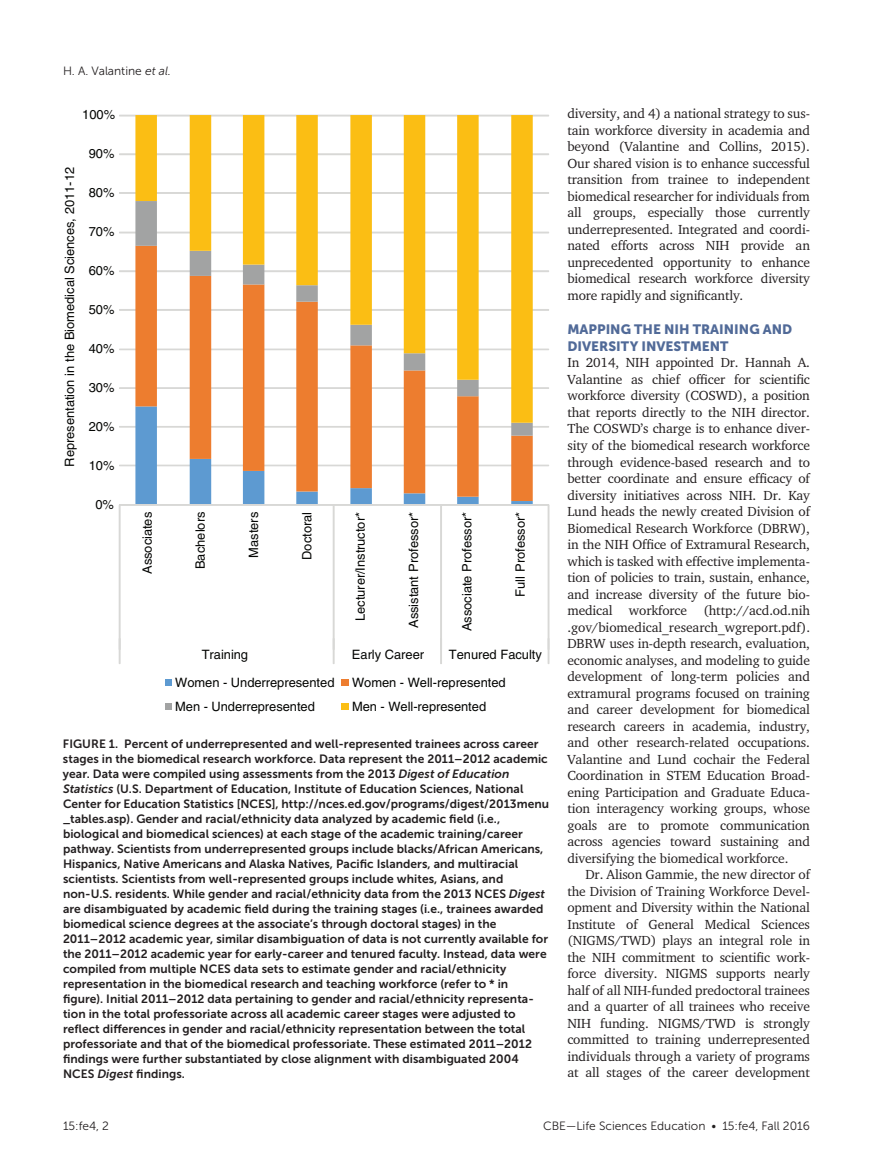
<style>
.page{position:relative;width:891px;height:1175px;background:#fff}
.page>*{position:absolute;margin:0;border:0;box-sizing:border-box;transform-origin:0 0}
.ParaFL{font:13.5px/16.5px "Charter IT Cby BT";letter-spacing:-.01em;color:#231f20;text-align:justify}
.Para{font:13.5px/16.5px "Charter IT Cby BT";letter-spacing:-.01em;color:#231f20;text-align:justify}
.t1{font:13.5px/16.5px "Museo Sans 900";color:#516a98}
.graphic{font:12.9px "Helvetica";color:#040503}
.FigCaption{font:12px/15px "Museo Sans 700";letter-spacing:.005em;color:#231f20}
.t2{font:12px "Museo Sans 300";color:#231f20}
.s1{font-style:italic}
</style>
<div class="page">
<hr style="left:119px;top:115px;width:430px;height:1px;background:#d8d8d6">
<hr style="left:119px;top:153px;width:430px;height:2px;background:#d8d8d6">
<hr style="left:119px;top:192px;width:430px;height:2px;background:#d8d8d6">
<hr style="left:119px;top:232px;width:430px;height:1px;background:#d8d8d6">
<hr style="left:119px;top:270px;width:430px;height:2px;background:#d8d8d6">
<hr style="left:119px;top:309px;width:430px;height:2px;background:#d8d8d6">
<div style="left:119px;top:348px;width:430px;height:2px;background:#d8d8d6;border:1px solid #d8d8d6"></div>
<hr style="left:119px;top:387px;width:430px;height:2px;background:#d8d8d6">
<hr style="left:119px;top:426px;width:430px;height:1px;background:#d8d8d6">
<div style="left:119px;top:464px;width:430px;height:2px;background:#d8d8d6;border:1px solid #d8d8d6"></div>
<svg style="left:135px;top:501px;width:398px;height:3px"></svg>
<svg style="left:135px;top:435px;width:398px;height:66px"></svg>
<svg style="left:135px;top:423px;width:398px;height:12px"></svg>
<svg style="left:135px;top:115px;width:398px;height:308px"></svg>
<div style="left:119px;top:504px;width:430px;height:2px;border:1px solid #d8d8d6"></div>
<div style="left:548px;top:504px;width:1px;height:146px;border:1px solid #d8d8d6"></div>
<div style="left:440px;top:504px;width:2px;height:146px;border:1px solid #d8d8d6"></div>
<div style="left:333px;top:504px;width:2px;height:146px;border:1px solid #d8d8d6"></div>
<div style="left:119px;top:504px;width:2px;height:146px;border:1px solid #d8d8d6"></div>
<svg style="left:548px;top:638px;width:1px;height:26px"></svg>
<div style="left:440px;top:638px;width:2px;height:26px;border:1px solid #d8d8d6"></div>
<div style="left:333px;top:638px;width:2px;height:26px;border:1px solid #d8d8d6"></div>
<div style="left:119px;top:638px;width:2px;height:26px;border:1px solid #d8d8d6"></div>
<div style="left:165px;top:679px;width:7px;height:7px;background:#5d9ad1"></div>
<div style="left:342px;top:679px;width:7px;height:7px;background:#ed7d2f"></div>
<div style="left:165px;top:703px;width:7px;height:7px;background:#a2a3a3"></div>
<div style="left:342px;top:703px;width:7px;height:7px;background:#fbbe14"></div>
<p class="t2" style="left:63px;top:65px;width:110px">H. A. Valantine <span class="s1">et al.</span></p>
<p class="graphic" style="left:82px;top:107px;width:34px">100%</p>
<p class="graphic" style="left:62px;top:467px;width:301px;rotate:-90deg">Representation in the Biomedical Sciences, 2011-12</p>
<p class="graphic" style="left:89px;top:146px;width:27px">90%</p>
<p class="graphic" style="left:89px;top:185px;width:27px">80%</p>
<p class="graphic" style="left:89px;top:224px;width:27px">70%</p>
<p class="graphic" style="left:89px;top:263px;width:27px">60%</p>
<p class="graphic" style="left:89px;top:302px;width:27px">50%</p>
<p class="graphic" style="left:89px;top:341px;width:27px">40%</p>
<p class="graphic" style="left:89px;top:380px;width:27px">30%</p>
<p class="graphic" style="left:89px;top:419px;width:27px">20%</p>
<p class="graphic" style="left:89px;top:458px;width:27px">10%</p>
<p class="graphic" style="left:95px;top:496px;width:20px">0%</p>
<p class="graphic" style="left:140px;top:574px;width:64px;rotate:-90deg">Associates</p>
<p class="graphic" style="left:193px;top:569px;width:59px;rotate:-90deg">Bachelors</p>
<p class="graphic" style="left:246px;top:557px;width:47px;rotate:-90deg">Masters</p>
<p class="graphic" style="left:300px;top:560px;width:50px;rotate:-90deg">Doctoral</p>
<p class="graphic" style="left:353px;top:621px;width:111px;rotate:-90deg">Lecturer/Instructor*</p>
<p class="graphic" style="left:406px;top:628px;width:118px;rotate:-90deg">Assistant Professor*</p>
<p class="graphic" style="left:459px;top:631px;width:121px;rotate:-90deg">Associate Professor*</p>
<p class="graphic" style="left:513px;top:596px;width:86px;rotate:-90deg">Full Professor*</p>
<p class="graphic" style="left:202px;top:647px;width:48px">Training</p>
<p class="graphic" style="left:352px;top:647px;width:74px">Early Career</p>
<p class="graphic" style="left:449px;top:647px;width:95px">Tenured Faculty</p>
<p class="graphic" style="left:175px;top:674px;width:161px">Women - Underrepresented</p>
<p class="graphic" style="left:352px;top:674px;width:155px">Women - Well-represented</p>
<p class="graphic" style="left:175px;top:699px;width:141px">Men - Underrepresented</p>
<p class="graphic" style="left:352px;top:699px;width:136px">Men - Well-represented</p>
<p class="FigCaption" style="left:63px;top:736px;width:488px">FIGURE 1. Percent of underrepresented and well-represented trainees across career stages in the biomedical research workforce. Data represent the 2011–2012 academic year. Data were compiled using assessments from the 2013 <span class="s1">Digest of Education Statistics</span> (U.S. Department of Education, Institute of Education Sciences, National Center for Education Statistics [NCES], http://nces.ed.gov/programs/digest/2013menu _tables.asp). Gender and racial/ethnicity data analyzed by academic field (i.e., biological and biomedical sciences) at each stage of the academic training/career pathway. Scientists from underrepresented groups include blacks/African Americans, Hispanics, Native Americans and Alaska Natives, Pacific Islanders, and multiracial scientists. Scientists from well-represented groups include whites, Asians, and non-U.S. residents. While gender and racial/ethnicity data from the 2013 NCES <span class="s1">Digest </span>are disambiguated by academic field during the training stages (i.e., trainees awarded biomedical science degrees at the associate’s through doctoral stages) in the 2011–2012 academic year, similar disambiguation of data is not currently available for the 2011–2012 academic year for early-career and tenured faculty. Instead, data were compiled from multiple NCES data sets to estimate gender and racial/ethnicity representation in the biomedical research and teaching workforce (refer to * in figure). Initial 2011–2012 data pertaining to gender and racial/ethnicity representa&shy;tion in the total professoriate across all academic career stages were adjusted to reflect differences in gender and racial/ethnicity representation between the total professoriate and that of the biomedical professoriate. These estimated 2011–2012 findings were further substantiated by close alignment with disambiguated 2004<br>NCES <span class="s1">Digest</span> findings.</p>
<p class="Para" style="left:567px;top:105px;width:244px">diversity, and 4) a national strategy to sus&shy;tain workforce diversity in academia and beyond (Valantine and Collins, 2015).<br>Our shared vision is to enhance successful transition from trainee to independent biomedical researcher for individuals from all groups, especially those currently underrepresented. Integrated and coordi&shy;nated efforts across NIH provide an unprecedented opportunity to enhance biomedical research workforce diversity more rapidly and significantly.</p>
<h1 class="t1" style="left:567px;top:321px;width:226px">MAPPING THE NIH TRAINING AND<br>DIVERSITY INVESTMENT</h1>
<p class="ParaFL" style="left:567px;top:354px;width:244px">In 2014, NIH appointed Dr. Hannah A.<br>Valantine as chief officer for scientific workforce diversity (COSWD), a position that reports directly to the NIH director.<br>The COSWD’s charge is to enhance diver&shy;sity of the biomedical research workforce through evidence-based research and to better coordinate and ensure efficacy of diversity initiatives across NIH. Dr. Kay Lund heads the newly created Division of Biomedical Research Workforce (DBRW), in the NIH Office of Extramural Research, which is tasked with effective implementa&shy;tion of policies to train, sustain, enhance, and increase diversity of the future bio&shy;medical workforce (http://acd.od.nih .gov/biomedical_research_wgreport.pdf).<br>DBRW uses in-depth research, evaluation, economic analyses, and modeling to guide development of long-term policies and extramural programs focused on training and career development for biomedical research careers in academia, industry, and other research-related occupations.<br>Valantine and Lund cochair the Federal Coordination in STEM Education Broad&shy;ening Participation and Graduate Educa&shy;tion interagency working groups, whose goals are to promote communication across agencies toward sustaining and diversifying the biomedical workforce.</p>
<p class="Para" style="left:567px;top:866px;width:244px;text-indent:18px">Dr. Alison Gammie, the new director of the Division of Training Workforce Devel&shy;opment and Diversity within the National Institute of General Medical Sciences (NIGMS/TWD) plays an integral role in the NIH commitment to scientific work&shy;force diversity. NIGMS supports nearly half of all NIH-funded predoctoral trainees and a quarter of all trainees who receive NIH funding. NIGMS/TWD is strongly committed to training underrepresented individuals through a variety of programs at all stages of the career development</p>
<p class="t2" style="left:63px;top:1119px;width:48px">15:fe4, 2</p>
<p class="t2" style="left:543px;top:1119px;width:268px">CBE—Life Sciences Education • 15:fe4, Fall 2016</p>
</div>
